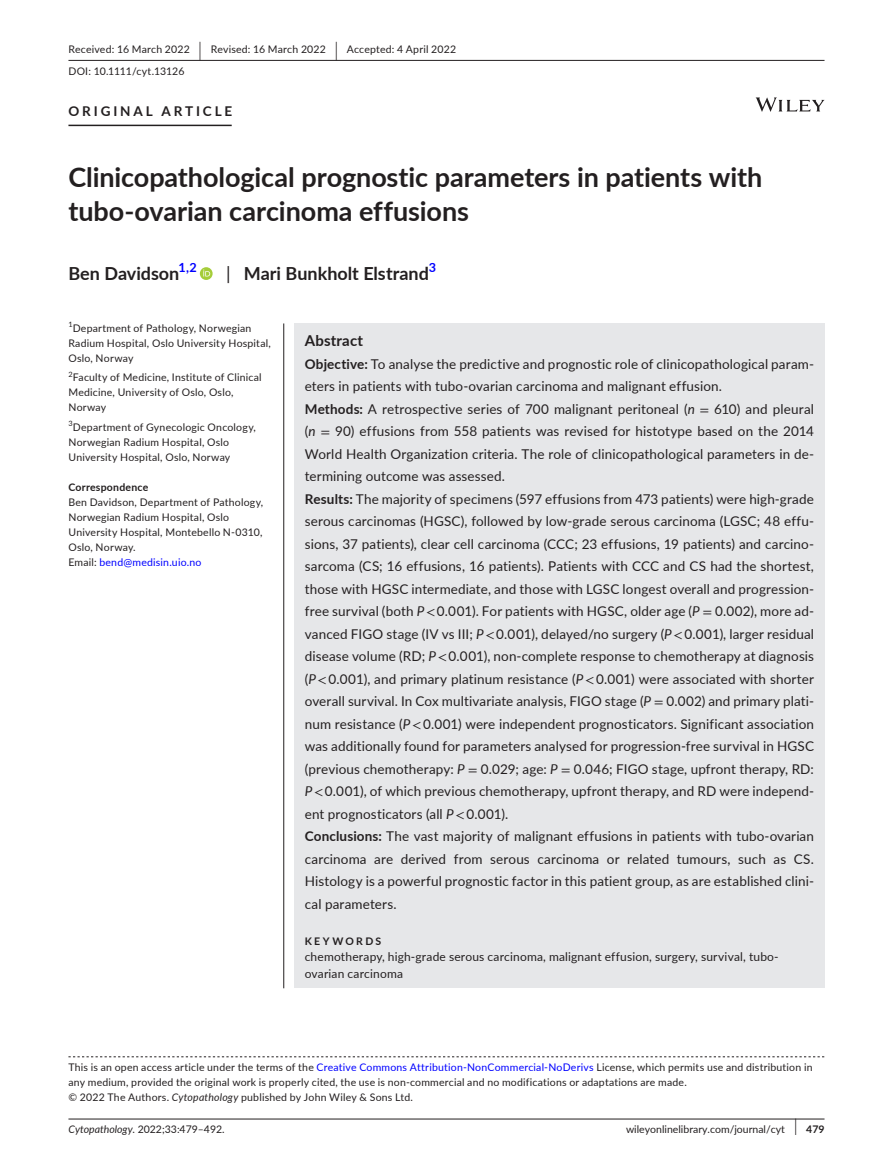
<style>
.page{position:relative;width:893px;height:1174px;background:#fff}
.page>*{position:absolute;margin:0;border:0;box-sizing:border-box;transform-origin:0 0}
.t1{font:700 27px/34.5px "Lato";letter-spacing:-.005em;color:#231f20}
.t2{font:700 18px "Lato";color:#231f20}
.t3{font:700 15px "Lato";letter-spacing:.015em;color:#231f20}
.t4{font:13.5px/22.5px "Lato";letter-spacing:.01em;color:#231f20}
.t5{font:700 13.5px "Lato";letter-spacing:.215em;color:#231f20}
.t6{font:700 12.6px "Lato";color:#00f}
.t7{font:12px/16.5px "Lato";letter-spacing:.015em;color:#231f20}
.t8{font:10.5px/15px "Lato";letter-spacing:.02em;color:#231f20}
.t9{font:10.5px "Lato";color:#231f20}
.t10{font:700 10.5px "Lato";letter-spacing:.02em;color:#231f20}
.t11{font:700 10.5px "Lato";letter-spacing:.22em;color:#231f20}
.t12{font:7.35px "Lato";color:#231f20}
.s1{font-size:19.65px}
.s2{font-weight:400}
.s3{color:#00f}
.s4{font-weight:700}
.s5{font-style:italic}
.s6{font-family:"STIX"}
.s7{font-size:17.4px}
</style>
<div class="page">
<hr style="left:68px;top:1118px;width:756px;height:1px;background:#231f20">
<svg style="left:756px;top:97px;width:68px;height:15px"></svg>
<hr style="left:68px;top:60px;width:756px;height:1px;background:#231f20">
<hr style="left:68px;top:125px;width:164px;height:1px;background:#231f20">
<svg style="left:200px;top:267px;width:13px;height:13px"></svg>
<svg style="left:203px;top:269px;width:7px;height:7px"></svg>
<div style="left:294px;top:323px;width:530px;height:665px;background:#e6e7e9"></div>
<hr style="left:283px;top:323px;width:1px;height:665px;background:#231f20">
<svg style="left:68px;top:1056px;width:756px;height:1px"></svg>
<p class="t8" style="left:68px;top:38px;width:389px;line-height:21.8px">Received: 16 March 2022 <span class="s1">|</span> Revised: 16 March 2022 <span class="s1">|</span> Accepted: 4 April 2022<br>DOI: 10.1111/cyt.13126</p>
<p class="t5" style="left:68px;top:101px;width:165px">ORIGINAL ARTICLE</p>
<h1 class="t1" style="left:68px;top:159px;width:695px">Clinicopathological prognostic parameters in patients with tubo-ovarian carcinoma effusions</h1>
<h2 class="t2" style="left:68px;top:260px;width:112px">Ben Davidson</h2>
<p class="t6" style="left:179px;top:258px;width:20px">1,2</p>
<h2 class="t2" style="left:226px;top:260px;width:204px"><span class="s2">|</span> Mari Bunkholt Elstrand</h2>
<p class="t6" style="left:429px;top:258px;width:9px">3</p>
<p class="t12" style="left:68px;top:319px;width:6px">1</p>
<p class="t8" style="left:68px;top:320px;width:204px;text-indent:4px">Department of Pathology, Norwegian<br>Radium Hospital, Oslo University Hospital,<br>Oslo, Norway</p>
<p class="t12" style="left:68px;top:369px;width:6px">2</p>
<p class="t8" style="left:68px;top:370px;width:195px;text-indent:4px">Faculty of Medicine, Institute of Clinical<br>Medicine, University of Oslo, Oslo,<br>Norway</p>
<p class="t8" style="left:68px;top:419px;width:189px"><sup>3</sup>Department of Gynecologic Oncology,<br>Norwegian Radium Hospital, Oslo<br>University Hospital, Oslo, Norway</p>
<p class="t10" style="left:68px;top:479px;width:81px">Correspondence</p>
<p class="t8" style="left:68px;top:494px;width:196px">Ben Davidson, Department of Pathology,<br>Norwegian Radium Hospital, Oslo<br>University Hospital, Montebello N-0310,<br>Oslo, Norway.<br>Email: <span class="s3">bend@medisin.uio.no</span></p>
<p class="t3" style="left:305px;top:329px;width:60px">Abstract</p>
<p class="t4" style="left:305px;top:352px;width:511px"><span class="s4">Objective:</span> To analyse the predictive and prognostic role of clinicopathological param&shy;eters in patients with tubo-ovarian carcinoma and malignant effusion.<br><span class="s4">Methods:</span> A retrospective series of 700 malignant peritoneal (<span class="s5">n</span> <span class="s6">=</span> 610) and pleural (<span class="s5">n</span> <span class="s6">=</span> 90) effusions from 558 patients was revised for histotype based on the 2014<br>World Health Organization criteria. The role of clinicopathological parameters in de&shy;termining outcome was assessed.<br><span class="s4">Results:</span> The majority of specimens (597 effusions from 473 patients) were high-grade serous carcinomas (HGSC), followed by low-grade serous carcinoma (LGSC; 48 effu&shy;sions, 37 patients), clear cell carcinoma (CCC; 23 effusions, 19 patients) and carcino&shy;sarcoma (CS; 16 effusions, 16 patients). Patients with CCC and CS had the shortest, those with HGSC intermediate, and those with LGSC longest overall and progression&shy;free survival (both <span class="s5">P</span><span class="s6">&lt;</span> 0.001). For patients with HGSC, older age (<span class="s5">P</span> <span class="s6">=</span> 0.002), more ad&shy;vanced FIGO stage (IV vs III; <span class="s5">P</span><span class="s6">&lt;</span> 0.001), delayed/no surgery (<span class="s5">P</span><span class="s6">&lt;</span> 0.001), larger residual disease volume (RD; <span class="s5">P</span><span class="s6">&lt;</span> 0.001), non-complete response to chemotherapy at diagnosis (<span class="s5">P</span><span class="s6">&lt;</span> 0.001), and primary platinum resistance (<span class="s5">P</span><span class="s6">&lt;</span> 0.001) were associated with shorter overall survival. In Cox multivariate analysis, FIGO stage (<span class="s5">P</span> <span class="s6">=</span> 0.002) and primary plati&shy;num resistance (<span class="s5">P</span><span class="s6">&lt;</span> 0.001) were independent prognosticators. Significant association was additionally found for parameters analysed for progression-free survival in HGSC (previous chemotherapy: <span class="s5">P</span> <span class="s6">=</span> 0.029; age: <span class="s5">P</span> <span class="s6">=</span> 0.046; FIGO stage, upfront therapy, RD:<br><span class="s5">P</span><span class="s6">&lt;</span> 0.001), of which previous chemotherapy, upfront therapy, and RD were independ&shy;ent prognosticators (all <span class="s5">P</span><span class="s6">&lt;</span> 0.001).<br><span class="s4">Conclusions:</span> The vast majority of malignant effusions in patients with tubo-ovarian carcinoma are derived from serous carcinoma or related tumours, such as CS.<br>Histology is a powerful prognostic factor in this patient group, as are established clini&shy;cal parameters.</p>
<p class="t11" style="left:305px;top:933px;width:78px">KEYWORDS</p>
<p class="t7" style="left:305px;top:948px;width:475px">chemotherapy, high-grade serous carcinoma, malignant effusion, surgery, survival, tubo&shy;ovarian carcinoma</p>
<p class="t8" style="left:68px;top:1059px;width:746px">This is an open access article under the terms of the <span class="s3">Creative Commons Attribution-NonCommercial-NoDerivs</span> License, which permits use and distribution in any medium, provided the original work is properly cited, the use is non-commercial and no modifications or adaptations are made.<br>© 2022 The Authors. <span class="s5">Cytopathology</span> published by John Wiley &amp; Sons Ltd.</p>
<p class="t9" style="left:68px;top:1121px;width:158px"><span class="s5">Cytopathology.</span> 2022;33:479–492.</p>
<p class="t9" style="left:626px;top:1121px;width:200px">wileyonlinelibrary.com/journal/cyt <span class="s7">|</span> <span class="s4">479</span></p>
</div>
